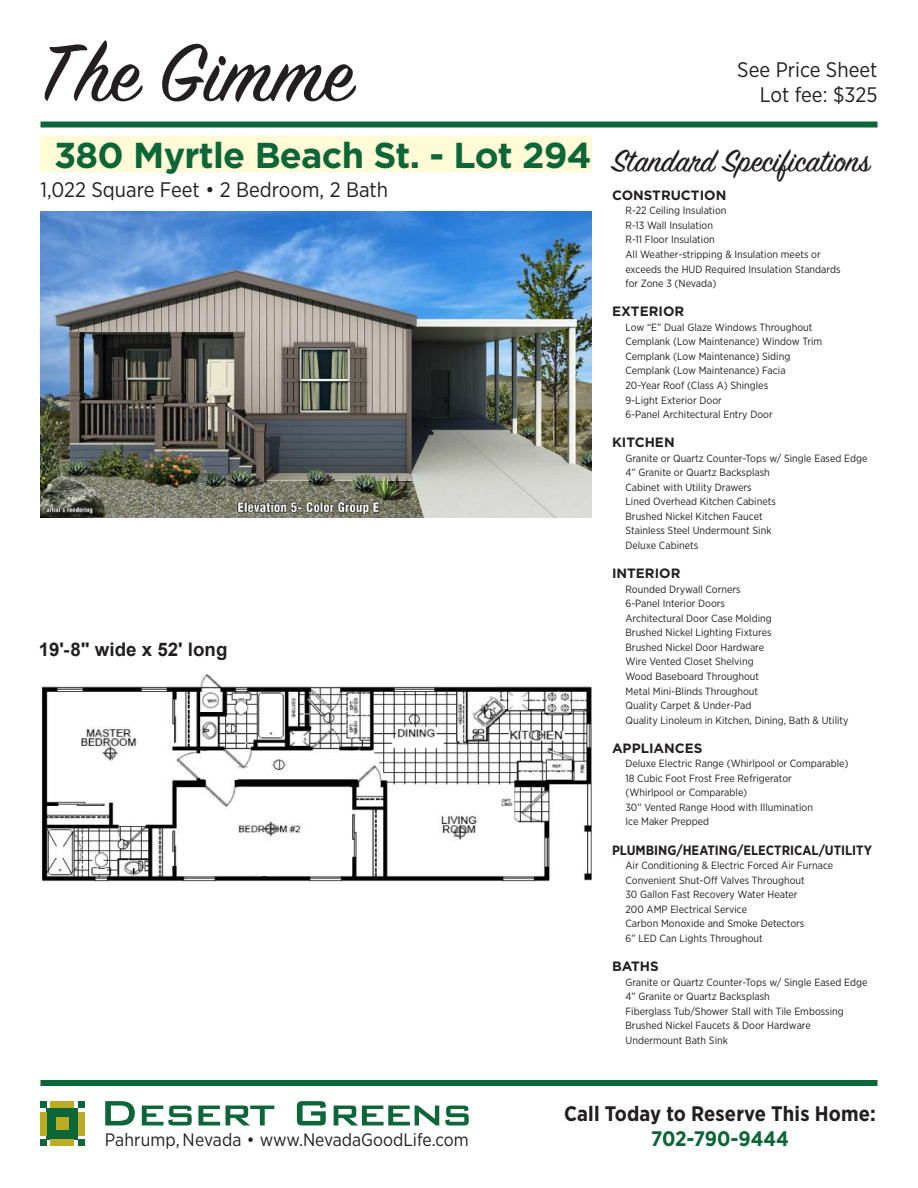
<style>
.page{position:relative;width:918px;height:1188px;background:#fff}
.page>*{position:absolute;margin:0;border:0;box-sizing:border-box;transform-origin:0 0}
.t1{font:90px "Sign Painter House Script";color:#231f20}
.t2{font:700 36px "Gotham";letter-spacing:-.02em;color:#0c6638}
.t3{font:34.5px "Sign Painter House Script";color:#231f20}
.t4{font:21px/25.2px "Gotham Narrow";color:#231f20;text-align:right}
.t5{font:700 21px "Gotham Narrow";letter-spacing:.01em;color:#231f20}
.t6{font:700 21px "Gotham Narrow";color:#0c6638}
.t7{font:700 18.75px "Arial";color:#231f20}
.t8{font:18px "Gotham Narrow";color:#231f20}
.t9{font:700 13.5px "Gotham";color:#231f20}
.t10{font:700 13.5px "Gotham Narrow";color:#231f20}
.t11{font:10.5px/14.5px "Gotham Narrow";color:#231f20}
</style>
<div class="page">
<svg style="left:105px;top:1101px;width:30px;height:24px"></svg>
<svg style="left:142px;top:1106px;width:50px;height:19px"></svg>
<svg style="left:198px;top:1106px;width:22px;height:19px"></svg>
<svg style="left:226px;top:1106px;width:48px;height:19px"></svg>
<svg style="left:297px;top:1101px;width:29px;height:24px"></svg>
<svg style="left:334px;top:1106px;width:105px;height:19px"></svg>
<svg style="left:445px;top:1106px;width:24px;height:19px"></svg>
<div style="left:40px;top:1102px;width:7px;height:6px;background:#0c6638"></div>
<svg style="left:78px;top:1102px;width:6px;height:6px"></svg>
<div style="left:40px;top:1139px;width:7px;height:7px;background:#0c6638"></div>
<div style="left:78px;top:1139px;width:6px;height:7px;background:#0c6638"></div>
<div style="left:47px;top:1108px;width:31px;height:31px;background:#0c6638"></div>
<div style="left:50px;top:1102px;width:24px;height:6px;background:#beab24"></div>
<div style="left:50px;top:1139px;width:24px;height:7px;background:#beab24"></div>
<div style="left:40px;top:1112px;width:7px;height:24px;background:#beab24"></div>
<div style="left:78px;top:1112px;width:6px;height:24px;background:#beab24"></div>
<div style="left:56px;top:1117px;width:13px;height:13px;background:#beab24"></div>
<div style="left:40px;top:1080px;width:838px;height:6px;background:#0c6638"></div>
<div style="left:40px;top:136px;width:552px;height:36px;background:#fffbd6"></div>
<div style="left:40px;top:122px;width:838px;height:6px;background:#0c6638"></div>
<img style="left:40px;top:212px;width:552px;height:305px">
<img style="left:41px;top:674px;width:551px;height:208px">
<h1 class="t1" style="left:40px;top:31px;width:314px">The Gimme</h1>
<h2 class="t2" style="left:54px;top:132px;width:539px">380 Myrtle Beach St. - Lot 294</h2>
<h3 class="t4" style="left:40px;top:177px;width:349px">1,022 Square Feet • 2 Bedroom, 2 Bath</h3>
<h3 class="t7" style="left:39px;top:636px;width:190px">19'-8" wide x 52' long</h3>
<h3 class="t4" style="left:737px;top:56px;width:142px">See Price Sheet<br>Lot fee: $325</h3>
<h3 class="t3" style="left:612px;top:145px;width:259px">Standard Specifications</h3>
<p class="t9" style="left:612px;top:186px;width:116px">CONSTRUCTION</p>
<p class="t11" style="left:626px;top:203px;width:217px">R-22 Ceiling Insulation<br>R-13 Wall Insulation<br>R-11 Floor Insulation<br>All Weather-stripping &amp; Insulation meets or exceeds the HUD Required Insulation Standards for Zone 3 (Nevada)</p>
<p class="t9" style="left:612px;top:302px;width:74px">EXTERIOR</p>
<p class="t11" style="left:626px;top:320px;width:198px">Low “E” Dual Glaze Windows Throughout Cemplank (Low Maintenance) Window Trim Cemplank (Low Maintenance) Siding Cemplank (Low Maintenance) Facia 20-Year Roof (Class A) Shingles<br>9-Light Exterior Door<br>6-Panel Architectural Entry Door</p>
<p class="t9" style="left:612px;top:433px;width:64px">KITCHEN</p>
<p class="t11" style="left:626px;top:451px;width:243px">Granite or Quartz Counter-Tops w/ Single Eased Edge<br>4” Granite or Quartz Backsplash<br>Cabinet with Utility Drawers<br>Lined Overhead Kitchen Cabinets<br>Brushed Nickel Kitchen Faucet<br>Stainless Steel Undermount Sink<br>Deluxe Cabinets</p>
<p class="t9" style="left:612px;top:564px;width:70px">INTERIOR</p>
<p class="t11" style="left:626px;top:581px;width:225px">Rounded Drywall Corners<br>6-Panel Interior Doors<br>Architectural Door Case Molding<br>Brushed Nickel Lighting Fixtures<br>Brushed Nickel Door Hardware<br>Wire Vented Closet Shelving<br>Wood Baseboard Throughout<br>Metal Mini-Blinds Throughout<br>Quality Carpet &amp; Under-Pad<br>Quality Linoleum in Kitchen, Dining, Bath &amp; Utility</p>
<p class="t9" style="left:612px;top:739px;width:92px">APPLIANCES</p>
<p class="t11" style="left:626px;top:756px;width:224px">Deluxe Electric Range (Whirlpool or Comparable)<br>18 Cubic Foot Frost Free Refrigerator<br>(Whirlpool or Comparable)<br>30” Vented Range Hood with Illumination<br>Ice Maker Prepped</p>
<p class="t10" style="left:612px;top:841px;width:262px">PLUMBING/HEATING/ELECTRICAL/UTILITY</p>
<p class="t11" style="left:626px;top:858px;width:209px">Air Conditioning &amp; Electric Forced Air Furnace Convenient Shut-Off Valves Throughout<br>30 Gallon Fast Recovery Water Heater<br>200 AMP Electrical Service<br>Carbon Monoxide and Smoke Detectors<br>6” LED Can Lights Throughout</p>
<p class="t9" style="left:612px;top:957px;width:48px">BATHS</p>
<p class="t11" style="left:626px;top:974px;width:243px">Granite or Quartz Counter-Tops w/ Single Eased Edge 4” Granite or Quartz Backsplash<br>Fiberglass Tub/Shower Stall with Tile Embossing Brushed Nickel Faucets &amp; Door Hardware Undermount Bath Sink</p>
<h3 class="t5" style="left:564px;top:1100px;width:313px">Call Today to Reserve This Home:</h3>
<h3 class="t8" style="left:105px;top:1129px;width:365px">Pahrump, Nevada • www.NevadaGoodLife.com</h3>
<h3 class="t6" style="left:651px;top:1125px;width:139px">702-790-9444</h3>
</div>
